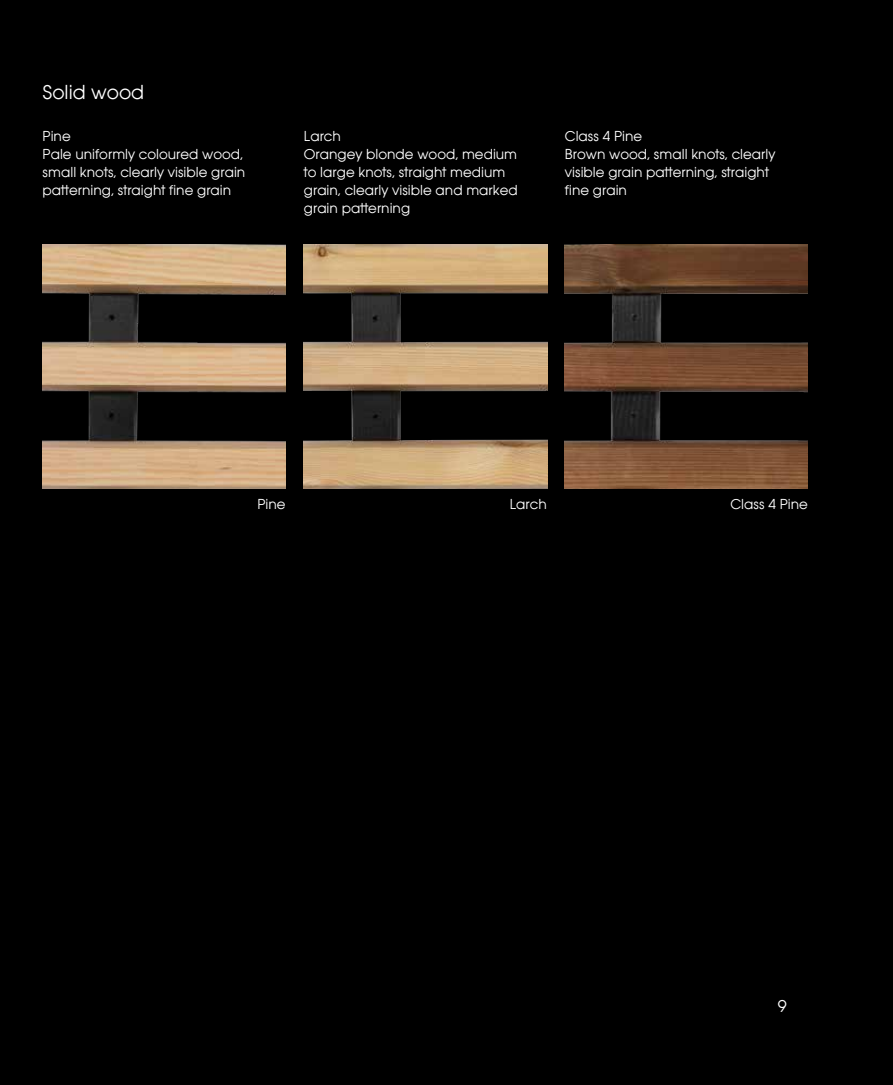
<style>
.page{position:relative;width:893px;height:1085px;background:#fff}
.page>*{position:absolute;margin:0;border:0;box-sizing:border-box;transform-origin:0 0}
.t1{font:21px "Avant Garde ITC";color:#fff}
.t2{font:18px "Avant Garde ITC";color:#fff}
.t3{font:15px/18px "Avant Garde ITC";color:#fff}
</style>
<div class="page">
<div style="left:0;top:0;width:893px;height:1084px;background:#000"></div>
<img style="left:43px;top:245px;width:243px;height:243px">
<img style="left:565px;top:245px;width:243px;height:243px">
<img style="left:304px;top:245px;width:243px;height:243px">
<h1 class="t1" style="left:43px;top:80px;width:103px">Solid wood</h1>
<p class="t3" style="left:43px;top:127px;width:204px">Pine<br>Pale uniformly coloured wood, small knots, clearly visible grain patterning, straight fine grain</p>
<p class="t3" style="left:304px;top:127px;width:215px">Larch<br>Orangey blonde wood, medium to large knots, straight medium grain, clearly visible and marked grain patterning</p>
<p class="t3" style="left:565px;top:127px;width:212px">Class 4 Pine<br>Brown wood, small knots, clearly visible grain patterning, straight fine grain</p>
<p class="t3" style="left:257px;top:495px;width:30px">Pine</p>
<p class="t3" style="left:510px;top:495px;width:39px">Larch</p>
<p class="t3" style="left:730px;top:495px;width:79px">Class 4 Pine</p>
<p class="t2" style="left:778px;top:995px;width:10px">9</p>
</div>
